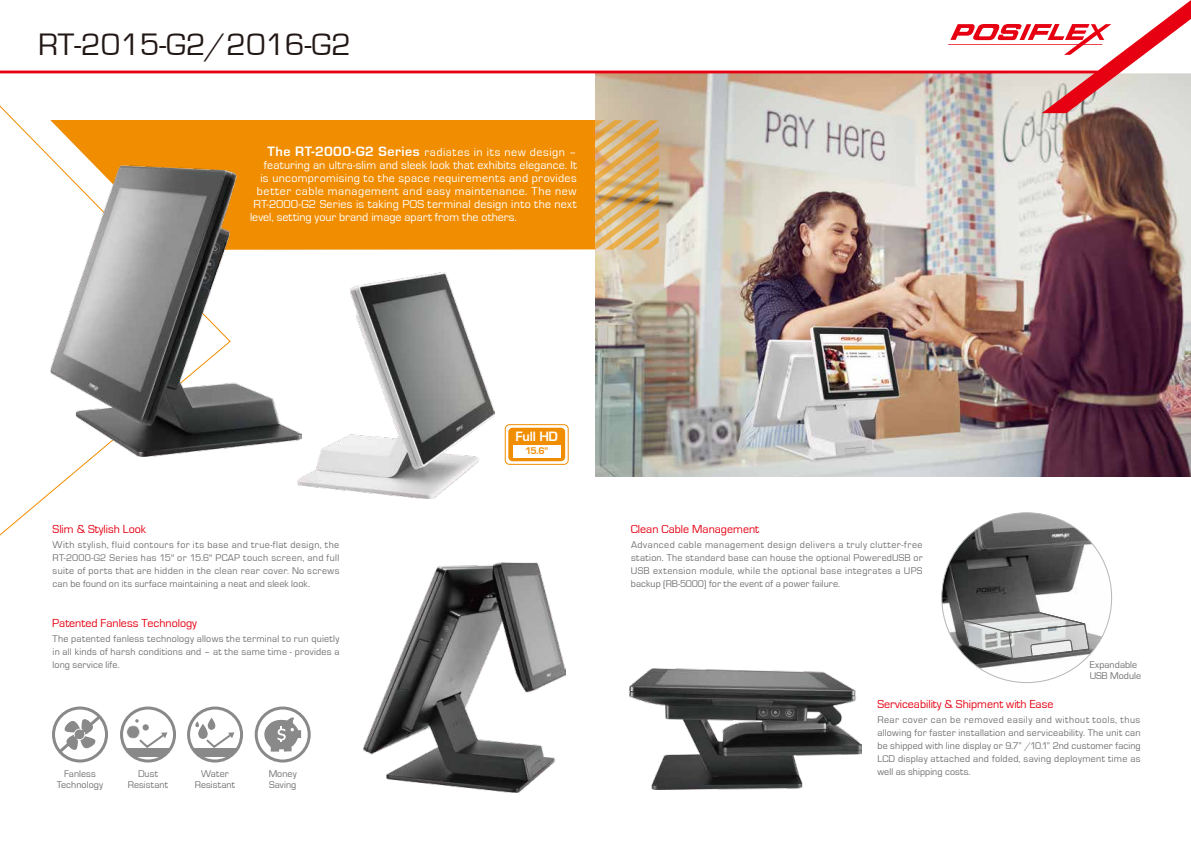
<style>
.page{position:relative;width:1191px;height:842px;background:#fff}
.page>*{position:absolute;margin:0;border:0;box-sizing:border-box;transform-origin:0 0}
.t1{font:32px "Eurostile";color:#221815}
.t2{font:700 14px "Eurostile";letter-spacing:-.01em;color:#fff}
.t3{font:12px "Eurostile";letter-spacing:.025em;color:#fff}
.t4{font:12px "Eurostile";color:#e60012}
.t5{font:12px "Eurostile";letter-spacing:.045em;color:#fff}
.t6{font:12px "Eurostile";color:#fff}
.t7{font:10px/13px "Eurostile";letter-spacing:.015em;color:#727171;text-align:justify}
.t8{font:700 10px "Eurostile";color:#f18d00}
.s1{font-weight:700;font-size:14px}
</style>
<div class="page">
<div style="left:231px;top:120px;width:364px;height:130px;background:#f18d00"></div>
<img style="left:595px;top:113px;width:596px;height:363px">
<svg style="left:0;top:113px;width:231px;height:423px"></svg>
<svg style="left:595px;top:120px;width:64px;height:130px;background:#d8b173"></svg>
<svg style="left:0;top:0;width:1191px;height:113px"></svg>
<svg style="left:948px;top:5px;width:243px;height:68px"></svg>
<div style="left:255px;top:706px;width:56px;height:56px;border:3px solid #898989;border-radius:50%"></div>
<svg style="left:257px;top:716px;width:44px;height:35px"></svg>
<div style="left:52px;top:706px;width:56px;height:56px;border:3px solid #898989;border-radius:50%"></div>
<svg style="left:56px;top:712px;width:48px;height:44px"></svg>
<div style="left:120px;top:706px;width:56px;height:56px;border:3px solid #898989;border-radius:50%"></div>
<div style="left:124px;top:748px;width:48px;height:8px;background:#898989"></div>
<svg style="left:126px;top:719px;width:41px;height:29px"></svg>
<div style="left:187px;top:706px;width:56px;height:56px;border:3px solid #898989;border-radius:50%"></div>
<div style="left:191px;top:748px;width:48px;height:8px;background:#898989"></div>
<svg style="left:195px;top:721px;width:39px;height:27px"></svg>
<img style="left:942px;top:513px;width:169px;height:167px">
<svg style="left:961px;top:611px;width:129px;height:48px;background:#adaeae"></svg>
<img style="left:363px;top:562px;width:202px;height:231px">
<div style="left:508px;top:428px;width:57px;height:33px;background:#f18d00;border-radius:4px"></div>
<div style="left:513px;top:445px;width:47px;height:12px;background:#fff"></div>
<div style="left:505px;top:424px;width:64px;height:41px;border:1px solid #f18d00;border-radius:4px"></div>
<img style="left:630px;top:668px;width:232px;height:122px">
<img style="left:297px;top:273px;width:198px;height:225px">
<img style="left:50px;top:165px;width:251px;height:291px">
<h1 class="t1" style="left:38px;top:28px;width:314px">RT-2015-G2/2016-G2</h1>
<p class="t5" style="left:267px;top:146px;width:310px"><span class="s1">The RT-2000-G2 Series</span> radiates in its new design –</p>
<p class="t3" style="left:264px;top:159px;width:315px">featuring an ultra-slim and sleek look that exhibits elegance. It</p>
<p class="t3" style="left:260px;top:172px;width:318px">is uncompromising to the space requirements and provides</p>
<p class="t5" style="left:257px;top:185px;width:321px">better cable management and easy maintenance. The new</p>
<p class="t3" style="left:253px;top:198px;width:325px">RT-2000-G2 Series is taking POS terminal design into the next</p>
<p class="t6" style="left:250px;top:211px;width:268px">level, setting your brand image apart from the others.</p>
<p class="t4" style="left:53px;top:522px;width:95px">Slim &amp; Stylish Look</p>
<p class="t7" style="left:53px;top:538px;width:288px">With stylish, fluid contours for its base and true-flat design, the RT-2000-G2 Series has 15" or 15.6" PCAP touch screen, and full suite of ports that are hidden in the clean rear cover. No screws can be found on its surface maintaining a neat and sleek look.</p>
<p class="t4" style="left:52px;top:616px;width:146px">Patented Fanless Technology</p>
<p class="t7" style="left:53px;top:632px;width:288px">The patented fanless technology allows the terminal to run quietly in all kinds of harsh conditions and – at the same time - provides a long service life.</p>
<p class="t7" style="left:57px;top:768px;width:48px;line-height:11px;text-align:center">Fanless<br>Technology</p>
<p class="t7" style="left:128px;top:768px;width:42px;line-height:11px;text-align:center">Dust<br>Resistant</p>
<p class="t7" style="left:195px;top:768px;width:42px;line-height:11px;text-align:center">Water<br>Resistant</p>
<p class="t7" style="left:269px;top:768px;width:29px;line-height:11px">Money<br>Saving</p>
<h2 class="t2" style="left:515px;top:429px;width:44px">Full HD</h2>
<p class="t8" style="left:525px;top:446px;width:25px">15.6"</p>
<p class="t4" style="left:631px;top:522px;width:130px">Clean Cable Management</p>
<p class="t7" style="left:631px;top:538px;width:293px">Advanced cable management design delivers a truly clutter-free station. The standard base can house the optional PoweredUSB or USB extension module, while the optional base integrates a UPS backup (RB-5000) for the event of a power failure.</p>
<p class="t7" style="left:1089px;top:659px;width:53px;line-height:11px">Expandable<br>USB Module</p>
<p class="t4" style="left:877px;top:697px;width:177px">Serviceability &amp; Shipment with Ease</p>
<p class="t7" style="left:877px;top:713px;width:265px">Rear cover can be removed easily and without tools, thus allowing for faster installation and serviceability. The unit can be shipped with line display or 9.7” /10.1” 2nd customer facing LCD display attached and folded, saving deployment time as well as shipping costs.</p>
</div>
